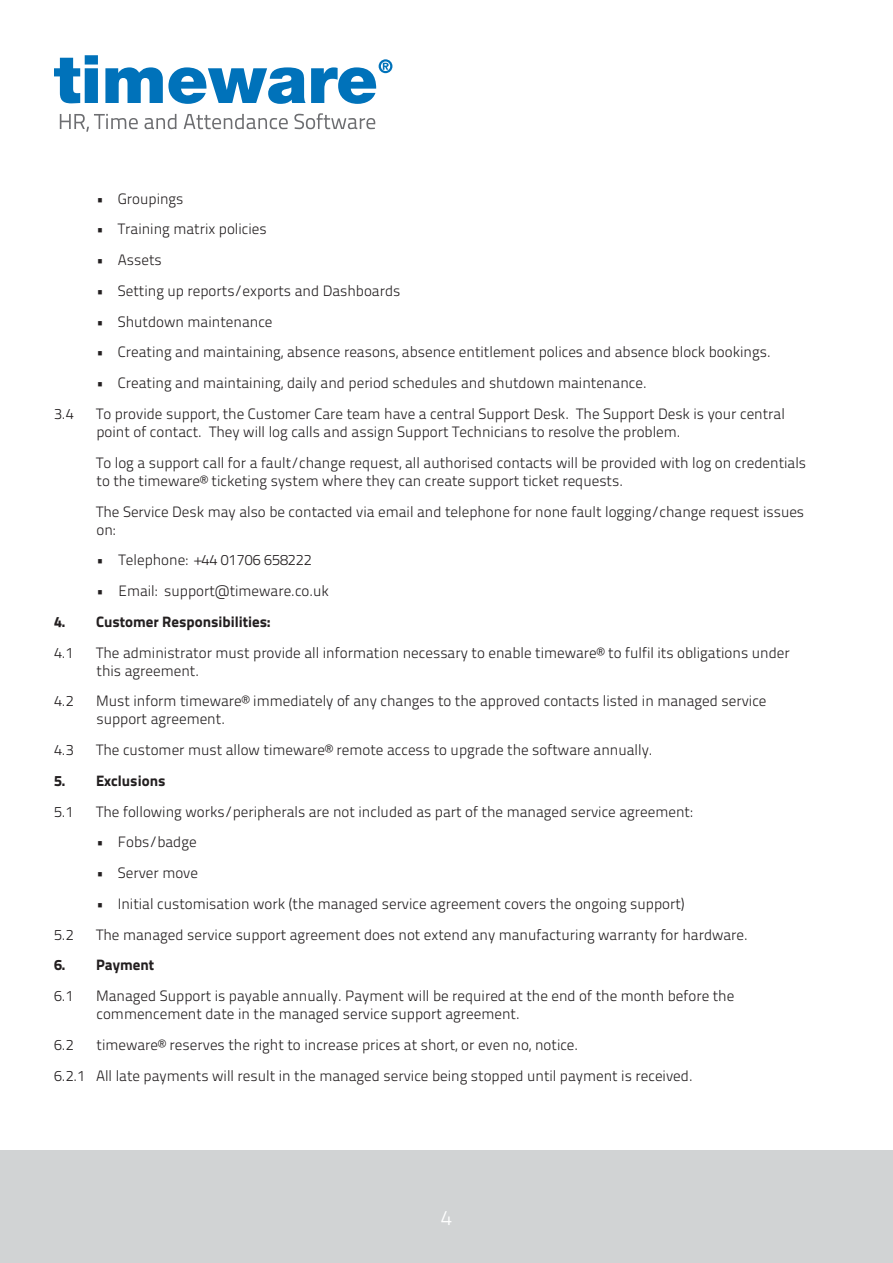
<style>
.page{position:relative;width:893px;height:1263px;background:#fff}
.page>*{position:absolute;margin:0;border:0;box-sizing:border-box;transform-origin:0 0}
.t1{font:21px "Titillium Text 22 L 250 wt";color:#fff}
.t2{font:15px/18px "Titillium Text 22 L 250 wt";color:#231f20}
.t3{font:15px "Titillium Text 22 L 999 wt";color:#231f20}
</style>
<div class="page">
<div style="left:0;top:1150px;width:893px;height:113px;background:#d1d3d4"></div>
<svg style="left:54px;top:55px;width:338px;height:49px"></svg>
<svg style="left:60px;top:113px;width:315px;height:19px"></svg>
<p class="t2" style="left:96px;top:189px;width:89px">• Groupings</p>
<p class="t2" style="left:96px;top:219px;width:172px">• Training matrix policies</p>
<p class="t2" style="left:96px;top:250px;width:67px">• Assets</p>
<p class="t2" style="left:96px;top:281px;width:306px">• Setting up reports/exports and Dashboards</p>
<p class="t2" style="left:96px;top:312px;width:178px">• Shutdown maintenance</p>
<p class="t2" style="left:96px;top:342px;width:676px">• Creating and maintaining, absence reasons, absence entitlement polices and absence block bookings.</p>
<p class="t2" style="left:96px;top:373px;width:552px">• Creating and maintaining, daily and period schedules and shutdown maintenance.</p>
<p class="t2" style="left:54px;top:404px;width:21px">3.4</p>
<p class="t2" style="left:96px;top:404px;width:690px">To provide support, the Customer Care team have a central Support Desk. The Support Desk is your central point of contact. They will log calls and assign Support Technicians to resolve the problem.</p>
<p class="t2" style="left:96px;top:453px;width:712px">To log a support call for a fault/change request, all authorised contacts will be provided with log on credentials to the timeware® ticketing system where they can create support ticket requests.</p>
<p class="t2" style="left:96px;top:501px;width:710px">The Service Desk may also be contacted via email and telephone for none fault logging/change request issues on:</p>
<p class="t2" style="left:96px;top:550px;width:217px">• Telephone: +44 01706 658222</p>
<p class="t2" style="left:96px;top:581px;width:234px">• Email: support@timeware.co.uk</p>
<p class="t3" style="left:54px;top:610px;width:218px">4. Customer Responsibilities:</p>
<p class="t2" style="left:54px;top:642px;width:21px">4.1</p>
<p class="t2" style="left:96px;top:642px;width:695px">The administrator must provide all information necessary to enable timeware® to fulfil its obligations under this agreement.</p>
<p class="t2" style="left:54px;top:691px;width:21px">4.2</p>
<p class="t2" style="left:96px;top:691px;width:672px">Must inform timeware® immediately of any changes to the approved contacts listed in managed service support agreement.</p>
<p class="t2" style="left:54px;top:740px;width:21px">4.3</p>
<p class="t2" style="left:96px;top:740px;width:558px">The customer must allow timeware® remote access to upgrade the software annually.</p>
<p class="t3" style="left:54px;top:769px;width:113px">5. Exclusions</p>
<p class="t2" style="left:54px;top:801px;width:21px">5.1</p>
<p class="t2" style="left:96px;top:801px;width:598px">The following works/peripherals are not included as part of the managed service agreement:</p>
<p class="t2" style="left:96px;top:832px;width:102px">• Fobs/badge</p>
<p class="t2" style="left:96px;top:863px;width:104px">• Server move</p>
<p class="t2" style="left:96px;top:894px;width:590px">• Initial customisation work (the managed service agreement covers the ongoing support)</p>
<p class="t2" style="left:54px;top:925px;width:21px">5.2</p>
<p class="t2" style="left:96px;top:925px;width:653px">The managed service support agreement does not extend any manufacturing warranty for hardware.</p>
<p class="t3" style="left:54px;top:953px;width:102px">6. Payment</p>
<p class="t2" style="left:54px;top:986px;width:21px">6.1</p>
<p class="t2" style="left:96px;top:986px;width:640px">Managed Support is payable annually. Payment will be required at the end of the month before the commencement date in the managed service support agreement.</p>
<p class="t2" style="left:54px;top:1035px;width:21px">6.2</p>
<p class="t2" style="left:97px;top:1035px;width:483px">timeware® reserves the right to increase prices at short, or even no, notice.</p>
<p class="t2" style="left:54px;top:1066px;width:640px">6.2.1 All late payments will result in the managed service being stopped until payment is received.</p>
<h1 class="t1" style="left:441px;top:1202px;width:13px">4</h1>
</div>
